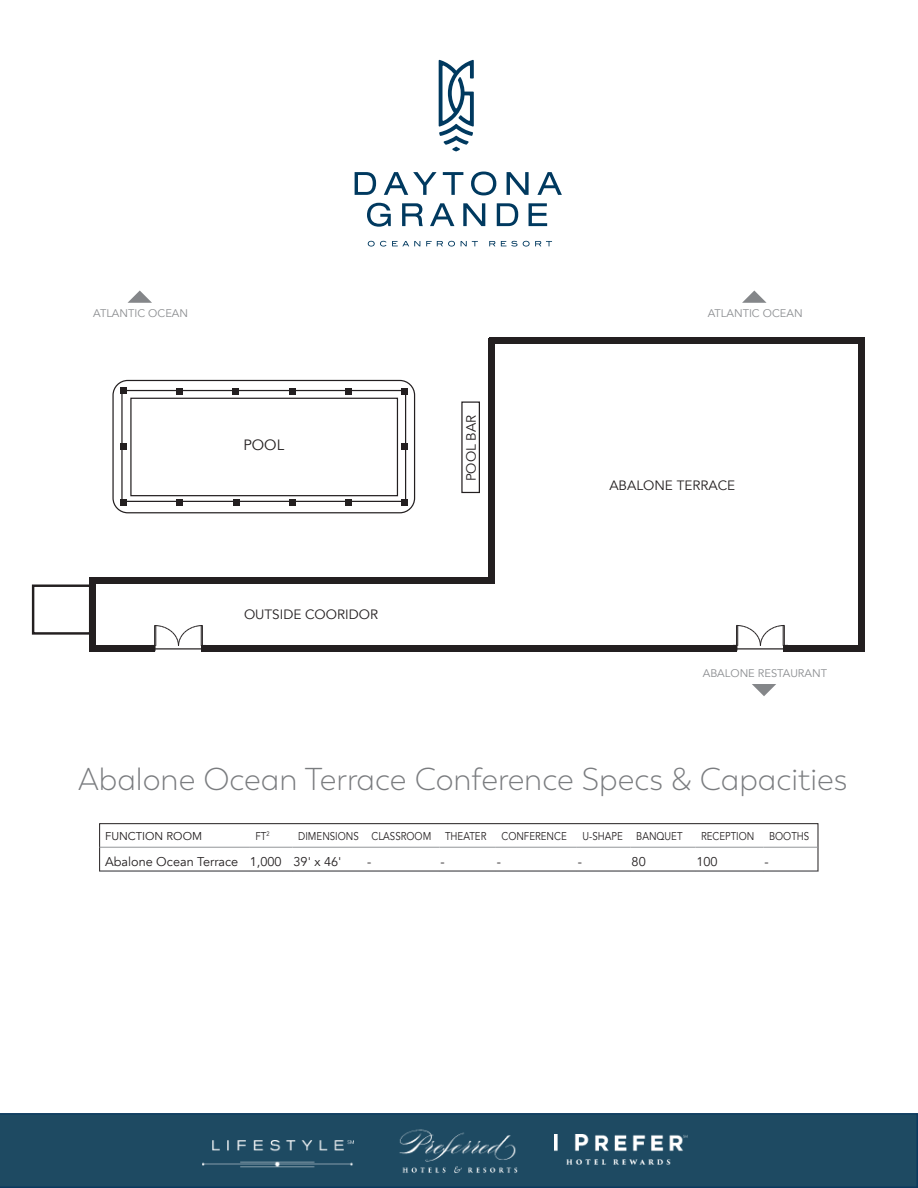
<style>
.page{position:relative;width:918px;height:1188px;background:#fff}
.page>*{position:absolute;margin:0;border:0;box-sizing:border-box;transform-origin:0 0}
.t1{font:300 31.5px "Boston";color:#7a7c7f}
.t2{font:14.85px "Avenir";color:#231f20}
.t3{font:13.5px "Avenir";color:#231f20}
.t4{font:12.75px "Avenir";color:#231f20}
.t5{font:11.25px "Avenir";color:#231f20;scale:.86 1}
.t6{font:11.25px "Avenir LT Std";color:#231f20}
.t7{font:11.1px "Avenir";color:#8b8d90}
</style>
<div class="page">
<div style="left:99px;top:823px;width:719px;height:48px;border:1px solid #231f20"></div>
<svg style="left:439px;top:60px;width:35px;height:91px"></svg>
<svg style="left:355px;top:172px;width:21px;height:23px"></svg>
<svg style="left:384px;top:172px;width:53px;height:23px"></svg>
<svg style="left:443px;top:172px;width:20px;height:23px"></svg>
<svg style="left:471px;top:172px;width:25px;height:23px"></svg>
<svg style="left:507px;top:172px;width:22px;height:23px"></svg>
<svg style="left:537px;top:172px;width:25px;height:23px"></svg>
<svg style="left:367px;top:203px;width:24px;height:24px"></svg>
<svg style="left:402px;top:203px;width:21px;height:23px"></svg>
<svg style="left:430px;top:203px;width:24px;height:23px"></svg>
<svg style="left:463px;top:203px;width:22px;height:23px"></svg>
<svg style="left:497px;top:203px;width:21px;height:23px"></svg>
<svg style="left:529px;top:203px;width:18px;height:23px"></svg>
<svg style="left:368px;top:241px;width:52px;height:6px"></svg>
<svg style="left:426px;top:241px;width:29px;height:6px"></svg>
<svg style="left:461px;top:241px;width:17px;height:5px"></svg>
<svg style="left:489px;top:241px;width:6px;height:5px"></svg>
<svg style="left:501px;top:241px;width:51px;height:6px"></svg>
<svg style="left:128px;top:291px;width:24px;height:12px"></svg>
<hr style="left:99px;top:847px;width:151px;height:1px;background:#939598">
<hr style="left:250px;top:847px;width:43px;height:1px;background:#939598">
<hr style="left:293px;top:847px;width:73px;height:1px;background:#939598">
<hr style="left:366px;top:847px;width:73px;height:1px;background:#939598">
<hr style="left:439px;top:847px;width:57px;height:1px;background:#939598">
<hr style="left:496px;top:847px;width:81px;height:1px;background:#939598">
<hr style="left:577px;top:847px;width:54px;height:1px;background:#939598">
<hr style="left:631px;top:847px;width:64px;height:1px;background:#939598">
<hr style="left:695px;top:847px;width:68px;height:1px;background:#939598">
<hr style="left:763px;top:847px;width:55px;height:1px;background:#939598">
<hr style="left:99px;top:871px;width:151px;height:1px;background:#939598">
<hr style="left:250px;top:871px;width:43px;height:1px;background:#939598">
<hr style="left:293px;top:871px;width:73px;height:1px;background:#939598">
<hr style="left:366px;top:871px;width:73px;height:1px;background:#939598">
<hr style="left:439px;top:871px;width:57px;height:1px;background:#939598">
<hr style="left:496px;top:871px;width:81px;height:1px;background:#939598">
<hr style="left:577px;top:871px;width:54px;height:1px;background:#939598">
<hr style="left:631px;top:871px;width:64px;height:1px;background:#939598">
<hr style="left:695px;top:871px;width:68px;height:1px;background:#939598">
<hr style="left:763px;top:871px;width:55px;height:1px;background:#939598">
<div style="left:0;top:1113px;width:918px;height:75px;background:#1e4a62"></div>
<img style="left:555px;top:1134px;width:133px;height:31px">
<img style="left:383px;top:1125px;width:151px;height:49px">
<img style="left:202px;top:1140px;width:152px;height:30px">
<svg style="left:96px;top:379px;width:399px;height:205px"></svg>
<svg style="left:151px;top:625px;width:55px;height:27px"></svg>
<svg style="left:733px;top:625px;width:55px;height:27px"></svg>
<div style="left:32px;top:585px;width:59px;height:50px;border:2px solid #231f20"></div>
<div style="left:112px;top:380px;width:303px;height:133px;border:1px solid #231f20;border-radius:15px"></div>
<div style="left:130px;top:398px;width:268px;height:98px;border:1px solid #231f20"></div>
<div style="left:176px;top:388px;width:7px;height:6px;background:#231f20"></div>
<div style="left:232px;top:388px;width:7px;height:6px;background:#231f20"></div>
<svg style="left:289px;top:388px;width:6px;height:6px"></svg>
<svg style="left:345px;top:388px;width:6px;height:6px"></svg>
<svg style="left:401px;top:388px;width:6px;height:6px"></svg>
<div style="left:401px;top:443px;width:6px;height:7px;background:#231f20"></div>
<svg style="left:401px;top:499px;width:6px;height:6px"></svg>
<div style="left:345px;top:499px;width:7px;height:6px;background:#231f20"></div>
<div style="left:289px;top:499px;width:7px;height:6px;background:#231f20"></div>
<svg style="left:233px;top:499px;width:6px;height:6px"></svg>
<svg style="left:177px;top:499px;width:6px;height:6px"></svg>
<div style="left:120px;top:499px;width:7px;height:6px;background:#231f20"></div>
<div style="left:120px;top:443px;width:7px;height:7px;background:#231f20"></div>
<div style="left:120px;top:388px;width:7px;height:6px;background:#231f20"></div>
<div style="left:90px;top:645px;width:65px;height:6px;background:#231f20"></div>
<div style="left:90px;top:577px;width:6px;height:74px;background:#231f20"></div>
<div style="left:784px;top:645px;width:79px;height:6px;background:#231f20"></div>
<div style="left:858px;top:338px;width:7px;height:313px;background:#231f20"></div>
<div style="left:202px;top:645px;width:535px;height:6px;background:#231f20"></div>
<div style="left:489px;top:338px;width:376px;height:6px;background:#231f20"></div>
<div style="left:488px;top:338px;width:7px;height:245px;background:#231f20"></div>
<div style="left:90px;top:577px;width:404px;height:6px;background:#231f20"></div>
<div style="left:461px;top:401px;width:19px;height:92px;border:1px solid #231f20"></div>
<svg style="left:752px;top:684px;width:24px;height:12px"></svg>
<svg style="left:742px;top:291px;width:25px;height:12px"></svg>
<p class="t7" style="left:93px;top:306px;width:96px">ATLANTIC OCEAN</p>
<h2 class="t2" style="left:243px;top:436px;width:42px">POOL</h2>
<p class="t3" style="left:244px;top:607px;width:135px">OUTSIDE COORIDOR</p>
<p class="t3" style="left:463px;top:481px;width:68px;rotate:-90deg">POOL BAR</p>
<p class="t7" style="left:708px;top:306px;width:96px">ATLANTIC OCEAN</p>
<p class="t3" style="left:609px;top:477px;width:127px">ABALONE TERRACE</p>
<p class="t7" style="left:703px;top:667px;width:126px">ABALONE RESTAURANT</p>
<h1 class="t1" style="left:78px;top:761px;width:771px">Abalone Ocean Terrace Conference Specs &amp; Capacities</h1>
<p class="t6" style="left:105px;top:830px;width:99px">FUNCTION ROOM</p>
<p class="t5" style="left:256px;top:830px;width:18px">FT<sup>2</sup></p>
<p class="t5" style="left:298px;top:830px;width:220px">DIMENSIONS CLASSROOM THEATER</p>
<p class="t5" style="left:502px;top:830px;width:77px">CONFERENCE</p>
<p class="t5" style="left:583px;top:830px;width:118px">U-SHAPE BANQUET</p>
<p class="t5" style="left:701px;top:830px;width:64px">RECEPTION</p>
<p class="t5" style="left:769px;top:830px;width:48px">BOOTHS</p>
<p class="t4" style="left:105px;top:854px;width:238px">Abalone Ocean Terrace 1,000 39' x 46'</p>
<p class="t4" style="left:367px;top:854px;width:6px">-</p>
<p class="t4" style="left:440px;top:854px;width:6px">-</p>
<p class="t4" style="left:497px;top:854px;width:6px">-</p>
<p class="t4" style="left:578px;top:854px;width:6px">-</p>
<p class="t4" style="left:632px;top:854px;width:16px">80</p>
<p class="t4" style="left:696px;top:854px;width:23px">100</p>
<p class="t4" style="left:764px;top:854px;width:6px">-</p>
</div>
